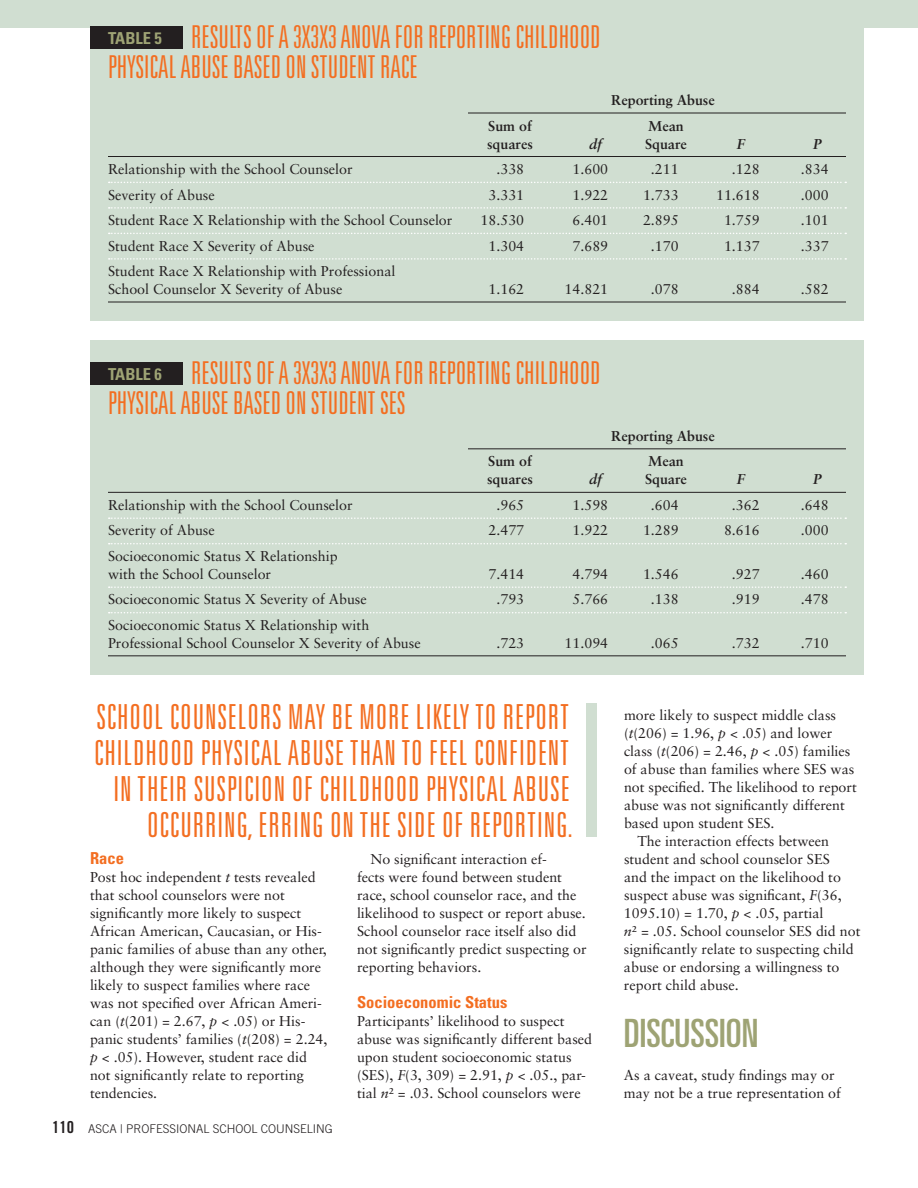
<style>
.page{position:relative;width:918px;height:1188px;background:#fff}
.page>*{position:absolute;margin:0;border:0;box-sizing:border-box;transform-origin:0 0}
.Subhead_Major_Big{font:ultra-condensed 39px "Univers";color:#9ea374}
.Callout_Left{font:300 ultra-condensed 34.5px/36px "Univers";letter-spacing:.025em;color:#f36e21;text-align:right}
.Table_Head{font:300 ultra-condensed 31.5px/30px "Univers";color:#f36e21}
.Subhead_Minor{font:700 condensed 16.5px "Univers";color:#f36e21}
.Subhead_Minor-2{font:700 condensed 16.5px "Univers";color:#9ea374}
.Body_No_Indent{font:14.25px/18px "Sabon";color:#231f20}
.Table_Text{font:14.25px/18px "Sabon";color:#231f20}
.Body_Indent{font:14.25px/18px "Sabon";color:#231f20}
.Table_Header{font:700 14.25px "Sabon";color:#231f20}
.Table_Header_Above{font:700 14.25px "Sabon";color:#231f20}
.Table_Header-2{font:italic 700 14.25px "Sabon";color:#231f20}
.t1{font:300 12px "Trade Gothic";color:#231f20}
.s1{font-style:italic}
.s2{font-family:"Trade Gothic Bold Cond Twenty";font-weight:400;font-size:16.5px}
</style>
<div class="page">
<div style="left:0;top:0;width:918px;height:28px;background:#d0ded1"></div>
<div style="left:587px;top:703px;width:10px;height:134px;background:#d0ded1"></div>
<div style="left:90px;top:0;width:774px;height:320px;background:#d0ded1"></div>
<div style="left:90px;top:340px;width:774px;height:335px;background:#d0ded1"></div>
<hr style="left:468px;top:113px;width:378px;height:1px;background:#231f20">
<hr style="left:108px;top:156px;width:738px;height:1px;background:#231f20">
<svg style="left:109px;top:182px;width:737px;height:1px"></svg>
<svg style="left:109px;top:207px;width:737px;height:2px"></svg>
<svg style="left:109px;top:233px;width:737px;height:1px"></svg>
<svg style="left:109px;top:258px;width:737px;height:2px"></svg>
<hr style="left:108px;top:302px;width:738px;height:1px;background:#231f20">
<hr style="left:468px;top:448px;width:378px;height:1px;background:#231f20">
<hr style="left:108px;top:492px;width:738px;height:1px;background:#231f20">
<svg style="left:109px;top:517px;width:737px;height:2px"></svg>
<svg style="left:109px;top:543px;width:737px;height:1px"></svg>
<svg style="left:109px;top:586px;width:737px;height:2px"></svg>
<svg style="left:109px;top:612px;width:737px;height:1px"></svg>
<hr style="left:108px;top:655px;width:738px;height:1px;background:#231f20">
<div style="left:90px;top:27px;width:92px;height:22px;background:#231f20"></div>
<div style="left:90px;top:363px;width:92px;height:22px;background:#231f20"></div>
<p class="Table_Head" style="left:108px;top:21px;width:494px;text-indent:83px">RESULTS OF A 3X3X3 ANOVA FOR REPORTING CHILDHOOD<br>PHYSICAL ABUSE BASED ON STUDENT RACE</p>
<p class="Subhead_Minor-2" style="left:108px;top:28px;width:55px">TABLE 5</p>
<p class="Table_Header_Above" style="left:611px;top:91px;width:105px">Reporting Abuse</p>
<p class="Table_Header" style="left:488px;top:117px;width:45px">Sum of</p>
<p class="Table_Header" style="left:648px;top:117px;width:37px">Mean</p>
<p class="Table_Header" style="left:487px;top:135px;width:47px">squares</p>
<p class="Table_Header-2" style="left:589px;top:135px;width:14px">df</p>
<p class="Table_Header" style="left:645px;top:135px;width:43px">Square</p>
<p class="Table_Header-2" style="left:737px;top:135px;width:10px">F</p>
<p class="Table_Header-2" style="left:813px;top:135px;width:10px">P</p>
<p class="Table_Text" style="left:108px;top:160px;width:246px">Relationship with the School Counselor</p>
<p class="Table_Text" style="left:496px;top:160px;width:29px">.338</p>
<p class="Table_Text" style="left:573px;top:160px;width:37px">1.600</p>
<p class="Table_Text" style="left:651px;top:160px;width:29px">.211</p>
<p class="Table_Text" style="left:732px;top:160px;width:29px">.128</p>
<p class="Table_Text" style="left:801px;top:160px;width:29px">.834</p>
<p class="Table_Text" style="left:108px;top:186px;width:108px">Severity of Abuse</p>
<p class="Table_Text" style="left:489px;top:186px;width:37px">3.331</p>
<p class="Table_Text" style="left:573px;top:186px;width:37px">1.922</p>
<p class="Table_Text" style="left:643px;top:186px;width:37px">1.733</p>
<p class="Table_Text" style="left:716px;top:186px;width:45px">11.618</p>
<p class="Table_Text" style="left:801px;top:186px;width:29px">.000</p>
<p class="Table_Text" style="left:108px;top:211px;width:346px">Student Race X Relationship with the School Counselor</p>
<p class="Table_Text" style="left:481px;top:211px;width:45px">18.530</p>
<p class="Table_Text" style="left:573px;top:211px;width:37px">6.401</p>
<p class="Table_Text" style="left:643px;top:211px;width:37px">2.895</p>
<p class="Table_Text" style="left:724px;top:211px;width:37px">1.759</p>
<p class="Table_Text" style="left:801px;top:211px;width:29px">.101</p>
<p class="Table_Text" style="left:108px;top:237px;width:208px">Student Race X Severity of Abuse</p>
<p class="Table_Text" style="left:489px;top:237px;width:37px">1.304</p>
<p class="Table_Text" style="left:573px;top:237px;width:37px">7.689</p>
<p class="Table_Text" style="left:651px;top:237px;width:29px">.170</p>
<p class="Table_Text" style="left:724px;top:237px;width:37px">1.137</p>
<p class="Table_Text" style="left:801px;top:237px;width:29px">.337</p>
<p class="Table_Text" style="left:108px;top:262px;width:289px">Student Race X Relationship with Professional<br>School Counselor X Severity of Abuse</p>
<p class="Table_Text" style="left:489px;top:280px;width:37px">1.162</p>
<p class="Table_Text" style="left:565px;top:280px;width:45px">14.821</p>
<p class="Table_Text" style="left:651px;top:280px;width:29px">.078</p>
<p class="Table_Text" style="left:732px;top:280px;width:29px">.884</p>
<p class="Table_Text" style="left:801px;top:280px;width:29px">.582</p>
<p class="Table_Head" style="left:108px;top:357px;width:494px;text-indent:83px">RESULTS OF A 3X3X3 ANOVA FOR REPORTING CHILDHOOD<br>PHYSICAL ABUSE BASED ON STUDENT SES</p>
<p class="Subhead_Minor-2" style="left:108px;top:364px;width:55px">TABLE 6</p>
<p class="Table_Header_Above" style="left:611px;top:427px;width:105px">Reporting Abuse</p>
<p class="Table_Header" style="left:488px;top:453px;width:45px">Sum of</p>
<p class="Table_Header" style="left:648px;top:453px;width:37px">Mean</p>
<p class="Table_Header" style="left:487px;top:471px;width:47px">squares</p>
<p class="Table_Header-2" style="left:589px;top:471px;width:14px">df</p>
<p class="Table_Header" style="left:645px;top:471px;width:43px">Square</p>
<p class="Table_Header-2" style="left:737px;top:471px;width:10px">F</p>
<p class="Table_Header-2" style="left:813px;top:471px;width:10px">P</p>
<p class="Table_Text" style="left:108px;top:496px;width:246px">Relationship with the School Counselor</p>
<p class="Table_Text" style="left:496px;top:496px;width:29px">.965</p>
<p class="Table_Text" style="left:573px;top:496px;width:37px">1.598</p>
<p class="Table_Text" style="left:651px;top:496px;width:29px">.604</p>
<p class="Table_Text" style="left:732px;top:496px;width:29px">.362</p>
<p class="Table_Text" style="left:801px;top:496px;width:29px">.648</p>
<p class="Table_Text" style="left:108px;top:521px;width:108px">Severity of Abuse</p>
<p class="Table_Text" style="left:489px;top:521px;width:37px">2.477</p>
<p class="Table_Text" style="left:573px;top:521px;width:37px">1.922</p>
<p class="Table_Text" style="left:643px;top:521px;width:37px">1.289</p>
<p class="Table_Text" style="left:724px;top:521px;width:37px">8.616</p>
<p class="Table_Text" style="left:801px;top:521px;width:29px">.000</p>
<p class="Table_Text" style="left:108px;top:547px;width:231px">Socioeconomic Status X Relationship with the School Counselor</p>
<p class="Table_Text" style="left:489px;top:565px;width:37px">7.414</p>
<p class="Table_Text" style="left:573px;top:565px;width:37px">4.794</p>
<p class="Table_Text" style="left:643px;top:565px;width:37px">1.546</p>
<p class="Table_Text" style="left:732px;top:565px;width:29px">.927</p>
<p class="Table_Text" style="left:801px;top:565px;width:29px">.460</p>
<p class="Table_Text" style="left:108px;top:590px;width:260px">Socioeconomic Status X Severity of Abuse</p>
<p class="Table_Text" style="left:496px;top:590px;width:29px">.793</p>
<p class="Table_Text" style="left:573px;top:590px;width:37px">5.766</p>
<p class="Table_Text" style="left:651px;top:590px;width:29px">.138</p>
<p class="Table_Text" style="left:732px;top:590px;width:29px">.919</p>
<p class="Table_Text" style="left:801px;top:590px;width:29px">.478</p>
<p class="Table_Text" style="left:108px;top:616px;width:314px">Socioeconomic Status X Relationship with<br>Professional School Counselor X Severity of Abuse</p>
<p class="Table_Text" style="left:496px;top:634px;width:29px">.723</p>
<p class="Table_Text" style="left:565px;top:634px;width:45px">11.094</p>
<p class="Table_Text" style="left:651px;top:634px;width:29px">.065</p>
<p class="Table_Text" style="left:732px;top:634px;width:29px">.732</p>
<p class="Table_Text" style="left:801px;top:634px;width:29px">.710</p>
<p class="Callout_Left" style="left:94px;top:698px;width:480px">SCHOOL COUNSELORS MAY BE MORE LIKELY TO REPORT CHILDHOOD PHYSICAL ABUSE THAN TO FEEL CONFIDENT IN THEIR SUSPICION OF CHILDHOOD PHYSICAL ABUSE OCCURRING, ERRING ON THE SIDE OF REPORTING.</p>
<p class="Subhead_Minor" style="left:90px;top:848px;width:35px">Race</p>
<p class="Body_No_Indent" style="left:90px;top:868px;width:239px">Post hoc independent <span class="s1">t</span> tests revealed that school counselors were not significantly more likely to suspect African American, Caucasian, or His&shy;panic families of abuse than any other, although they were significantly more likely to suspect families where race was not specified over African Ameri&shy;can (<span class="s1">t</span>(201) = 2.67, <span class="s1">p</span> &lt; .05) or His&shy;panic students’ families (<span class="s1">t</span>(208) = 2.24, <span class="s1">p</span> &lt; .05). However, student race did not significantly relate to reporting tendencies.</p>
<p class="t1" style="left:52px;top:1122px;width:282px"><span class="s2">110</span> ASCA | PROFESSIONAL SCHOOL COUNSELING</p>
<p class="Body_Indent" style="left:357px;top:850px;width:231px;text-indent:14px">No significant interaction ef-<br>fects were found between student race, school counselor race, and the likelihood to suspect or report abuse.<br>School counselor race itself also did not significantly predict suspecting or reporting behaviors.</p>
<p class="Subhead_Minor" style="left:357px;top:992px;width:152px">Socioeconomic Status</p>
<p class="Body_No_Indent" style="left:357px;top:1012px;width:237px">Participants’ likelihood to suspect abuse was significantly different based upon student socioeconomic status (SES), <span class="s1">F</span>(3, 309) = 2.91, <span class="s1">p</span> &lt; .05., par&shy;tial <span class="s1">n</span>² = .03. School counselors were</p>
<p class="Body_No_Indent" style="left:624px;top:706px;width:234px">more likely to suspect middle class (<span class="s1">t</span>(206) = 1.96, <span class="s1">p</span> &lt; .05) and lower class (<span class="s1">t</span>(206) = 2.46, <span class="s1">p</span> &lt; .05) families of abuse than families where SES was not specified. The likelihood to report abuse was not significantly different based upon student SES.</p>
<p class="Body_Indent" style="left:624px;top:832px;width:238px;text-indent:14px">The interaction effects between student and school counselor SES<br>and the impact on the likelihood to suspect abuse was significant, <span class="s1">F</span>(36, 1095.10) = 1.70, <span class="s1">p</span> &lt; .05, partial<br><span class="s1">n</span>² = .05. School counselor SES did not significantly relate to suspecting child abuse or endorsing a willingness to report child abuse.</p>
<p class="Subhead_Major_Big" style="left:624px;top:1011px;width:136px">DISCUSSION</p>
<p class="Body_No_Indent" style="left:624px;top:1066px;width:218px">As a caveat, study findings may or may not be a true representation of</p>
</div>
